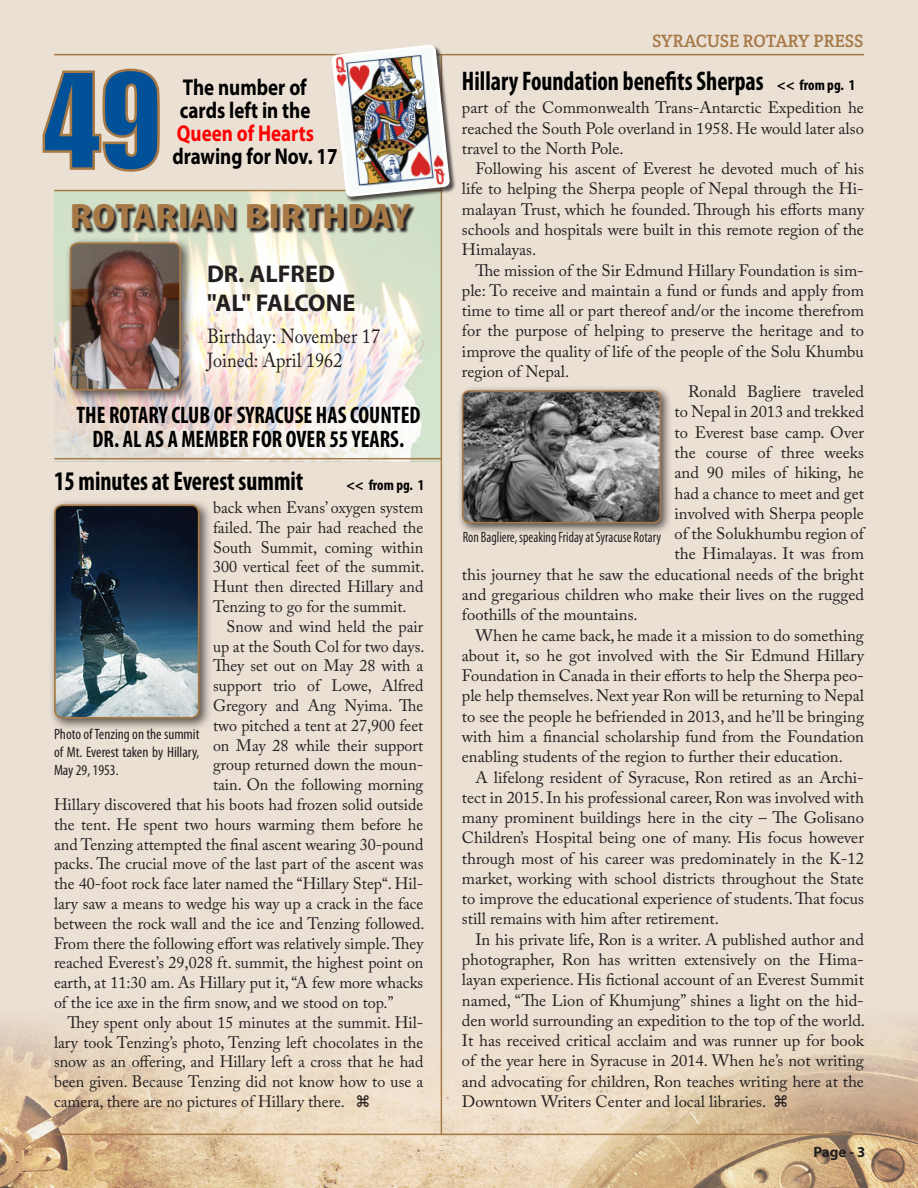
<style>
.page{position:relative;width:918px;height:1188px;background:#ebe0d4}
.page>*{position:absolute;margin:0;border:0;box-sizing:border-box;transform-origin:0 0}
.BODY_1{font:122.4px "Impact";color:#005198;scale:.94 1}
.Continued_Heading{font:700 condensed 35.4px "Myriad Pro";color:#a67946;scale:1.37 1}
.Sub_Head{font:700 condensed 27px "Myriad Pro";color:#000;scale:.9 1}
.Birthday_Name{font:700 24.3px/29.1px "Myriad Pro";color:#231f20}
.Sub_Head-2{font:700 condensed 24px/24px "Myriad Pro";color:#000;text-align:center;scale:.93 1}
.Sub_Head_2{font:700 22.95px "Myriad Pro";color:#000;scale:.83 1}
.Sub_Head_2-2{font:700 22.95px "Myriad Pro";color:#f00;scale:.83 1}
.Birthday_2{font:20.25px "Adobe Caslon Pro";color:#231f20;scale:.9 1}
.t1{font:18px "Crete Round";color:#a67946}
.BODY_1-2{font:16.5px/20.2px "Adobe Caslon Pro";color:#231f20;text-align:justify}
.CAPTION_1{font:condensed 15px/18px "Myriad Pro";color:#231f20;text-align:justify}
.CAPTION_1-2{font:condensed 15px "Myriad Pro";color:#231f20;scale:.9 1}
.Sub_Head-3{font:700 condensed 15px "Myriad Pro";color:#000}
.BODY_1-3{font:700 15px "Myriad Pro";color:#231f20}
.s1{font-size:15px}
</style>
<div class="page">
<img style="left:0;top:988px;width:918px;height:200px">
<img style="left:54px;top:191px;width:387px;height:270px">
<hr style="left:54px;top:190px;width:387px;height:1px;background:#a67946">
<hr style="left:441px;top:55px;width:1px;height:1080px;background:#a67946">
<hr style="left:54px;top:54px;width:810px;height:1px;background:#a67946">
<hr style="left:54px;top:1134px;width:810px;height:1px;background:#a67946">
<svg style="left:42px;top:68px;width:118px;height:104px"></svg>
<div style="left:332px;top:45px;width:124px;height:158px;background:#231f20;opacity:.75"></div>
<svg style="left:331px;top:45px;width:119px;height:152px"></svg>
<img style="left:335px;top:47px;width:111px;height:147px">
<svg style="left:73px;top:205px;width:343px;height:29px;background:#868a7d"></svg>
<div style="left:64px;top:237px;width:129px;height:166px;background:#231f20;opacity:.75"></div>
<img style="left:71px;top:243px;width:109px;height:147px">
<div style="left:70px;top:242px;width:111px;height:149px;border:2px solid #a67946;border-radius:8px"></div>
<hr style="left:54px;top:458px;width:387px;height:1px;background:#a67946">
<div style="left:457px;top:385px;width:215px;height:150px;background:#231f20;opacity:.75"></div>
<img style="left:463px;top:391px;width:197px;height:132px">
<div style="left:462px;top:390px;width:199px;height:133px;border:2px solid #a67946;border-radius:7px"></div>
<div style="left:49px;top:499px;width:163px;height:232px;background:#231f20;opacity:.75"></div>
<img style="left:55px;top:505px;width:144px;height:213px">
<div style="left:54px;top:504px;width:146px;height:215px;border:2px solid #a67946;border-radius:8px"></div>
<svg style="left:775px;top:1095px;width:12px;height:12px"></svg>
<svg style="left:357px;top:1095px;width:12px;height:12px"></svg>
<p class="BODY_1" style="left:43px;top:26px;width:128px">49</p>
<p class="Sub_Head_2" style="left:183px;top:72px;width:151px">The number of</p>
<p class="Sub_Head_2" style="left:180px;top:95px;width:159px">cards left in the</p>
<p class="Sub_Head_2-2" style="left:177px;top:118px;width:167px">Queen of Hearts</p>
<p class="Sub_Head_2" style="left:172px;top:141px;width:201px">drawing for Nov. 17</p>
<p class="Continued_Heading" style="left:69px;top:194px;width:250px">ROTARIAN BIRTHDAY</p>
<p class="Birthday_Name" style="left:207px;top:258px;width:150px">DR. ALFRED "AL" FALCONE</p>
<p class="Birthday_2" style="left:207px;top:324px;width:194px">Birthday: November 17</p>
<p class="Birthday_2" style="left:207px;top:348px;width:152px">Joined: April 1962</p>
<p class="Sub_Head-2" style="left:76px;top:403px;width:371px">THE ROTARY CLUB OF SYRACUSE HAS COUNTED<br>DR. AL AS A MEMBER FOR OVER 55 YEARS.</p>
<p class="Sub_Head" style="left:54px;top:464px;width:279px">15 minutes at Everest summit</p>
<p class="Sub_Head-3" style="left:346px;top:476px;width:80px">&lt;&lt; from pg. 1</p>
<p class="BODY_1-2" style="left:213px;top:497px;width:213px;line-height:19.8px">back when Evans’ oxygen system failed. The pair had reached the South Summit, coming within 300 vertical feet of the summit.<br>Hunt then directed Hillary and Tenzing to go for the summit.</p>
<p class="BODY_1-2" style="left:227px;top:616px;width:198px">Snow and wind held the pair</p>
<p class="BODY_1-2" style="left:213px;top:636px;width:213px">up at the South Col for two days.</p>
<p class="BODY_1-2" style="left:213px;top:656px;width:212px">They set out on May 28 with a</p>
<p class="BODY_1-2" style="left:213px;top:675px;width:212px">support trio of Lowe, Alfred</p>
<p class="BODY_1-2" style="left:213px;top:695px;width:212px">Gregory and Ang Nyima. The</p>
<p class="BODY_1-2" style="left:213px;top:715px;width:212px">two pitched a tent at 27,900 feet</p>
<p class="BODY_1-2" style="left:213px;top:735px;width:212px">on May 28 while their support</p>
<p class="BODY_1-2" style="left:213px;top:755px;width:212px">group returned down the moun-</p>
<p class="BODY_1-2" style="left:213px;top:774px;width:212px">tain. On the following morning</p>
<p class="BODY_1-2" style="left:54px;top:794px;width:371px">Hillary discovered that his boots had frozen solid outside</p>
<p class="BODY_1-2" style="left:54px;top:814px;width:371px">the tent. He spent two hours warming them before he</p>
<p class="BODY_1-2" style="left:54px;top:834px;width:371px">and Tenzing attempted the final ascent wearing 30-pound</p>
<p class="BODY_1-2" style="left:54px;top:854px;width:371px">packs. The crucial move of the last part of the ascent was</p>
<p class="BODY_1-2" style="left:54px;top:873px;width:371px">the 40-foot rock face later named the “Hillary Step“. Hil-</p>
<p class="BODY_1-2" style="left:54px;top:893px;width:371px">lary saw a means to wedge his way up a crack in the face</p>
<p class="BODY_1-2" style="left:54px;top:913px;width:372px">between the rock wall and the ice and Tenzing followed.</p>
<p class="BODY_1-2" style="left:54px;top:933px;width:371px">From there the following effort was relatively simple. They</p>
<p class="BODY_1-2" style="left:54px;top:953px;width:371px">reached Everest’s 29,028 ft. summit, the highest point on</p>
<p class="BODY_1-2" style="left:54px;top:972px;width:371px">earth, at 11:30 am. As Hillary put it, “A few more whacks</p>
<p class="BODY_1-2" style="left:54px;top:992px;width:341px">of the ice axe in the firm snow, and we stood on top.”</p>
<p class="BODY_1-2" style="left:54px;top:1012px;width:371px;line-height:19.8px;text-indent:14px">They spent only about 15 minutes at the summit. Hil&shy;lary took Tenzing’s photo, Tenzing left chocolates in the snow as an offering, and Hillary left a cross that he had been given. Because Tenzing did not know how to use a camera, there are no pictures of Hillary there.</p>
<p class="CAPTION_1" style="left:54px;top:725px;width:147px">Photo of Tenzing on the summit of Mt. Everest taken by Hillary, May 29, 1953.</p>
<p class="t1" style="left:652px;top:29px;width:213px">SYRACUSE ROTARY PRESS</p>
<p class="Sub_Head" style="left:462px;top:64px;width:438px">Hillary Foundation benefits Sherpas <span class="s1">&lt;&lt; from pg. 1</span></p>
<p class="BODY_1-2" style="left:462px;top:97px;width:404px">part of the Commonwealth Trans-Antarctic Expedition he reached the South Pole overland in 1958. He would later also travel to the North Pole.</p>
<p class="BODY_1-2" style="left:462px;top:158px;width:404px;text-indent:14px">Following his ascent of Everest he devoted much of his life to helping the Sherpa people of Nepal through the Hi&shy;malayan Trust, which he founded. Through his efforts many schools and hospitals were built in this remote region of the Himalayas.</p>
<p class="BODY_1-2" style="left:462px;top:260px;width:404px;text-indent:14px">The mission of the Sir Edmund Hillary Foundation is sim&shy;ple: To receive and maintain a fund or funds and apply from time to time all or part thereof and/or the income therefrom for the purpose of helping to preserve the heritage and to improve the quality of life of the people of the Solu Khumbu region of Nepal.</p>
<p class="BODY_1-2" style="left:688px;top:381px;width:177px">Ronald Bagliere traveled</p>
<p class="BODY_1-2" style="left:675px;top:402px;width:191px">to Nepal in 2013 and trekked</p>
<p class="BODY_1-2" style="left:675px;top:422px;width:191px">to Everest base camp. Over</p>
<p class="BODY_1-2" style="left:675px;top:442px;width:191px">the course of three weeks</p>
<p class="BODY_1-2" style="left:675px;top:463px;width:191px">and 90 miles of hiking, he</p>
<p class="BODY_1-2" style="left:675px;top:483px;width:191px">had a chance to meet and get</p>
<p class="BODY_1-2" style="left:675px;top:503px;width:191px">involved with Sherpa people</p>
<p class="BODY_1-2" style="left:675px;top:523px;width:191px">of the Solukhumbu region of</p>
<p class="BODY_1-2" style="left:675px;top:544px;width:191px">the Himalayas. It was from</p>
<p class="BODY_1-2" style="left:462px;top:564px;width:404px">this journey that he saw the educational needs of the bright</p>
<p class="BODY_1-2" style="left:462px;top:584px;width:404px">and gregarious children who make their lives on the rugged</p>
<p class="BODY_1-2" style="left:462px;top:604px;width:177px">foothills of the mountains.</p>
<p class="BODY_1-2" style="left:462px;top:625px;width:404px;text-indent:14px">When he came back, he made it a mission to do something about it, so he got involved with the Sir Edmund Hillary Foundation in Canada in their efforts to help the Sherpa peo&shy;ple help themselves. Next year Ron will be returning to Nepal to see the people he befriended in 2013, and he’ll be bringing with him a financial scholarship fund from the Foundation enabling students of the region to further their education.</p>
<p class="BODY_1-2" style="left:462px;top:767px;width:404px;text-indent:14px">A lifelong resident of Syracuse, Ron retired as an Archi&shy;tect in 2015. In his professional career, Ron was involved with many prominent buildings here in the city – The Golisano Children’s Hospital being one of many. His focus however through most of his career was predominately in the K-12 market, working with school districts throughout the State to improve the educational experience of students. That focus still remains with him after retirement.</p>
<p class="BODY_1-2" style="left:462px;top:929px;width:405px;text-indent:14px">In his private life, Ron is a writer. A published author and photographer, Ron has written extensively on the Hima&shy;layan experience. His fictional account of an Everest Summit named, “The Lion of Khumjung” shines a light on the hid&shy;den world surrounding an expedition to the top of the world.<br>It has received critical acclaim and was runner up for book of the year here in Syracuse in 2014. When he’s not writing and advocating for children, Ron teaches writing here at the Downtown Writers Center and local libraries.</p>
<p class="CAPTION_1-2" style="left:463px;top:528px;width:222px">Ron Bagliere, speaking Friday at Syracuse Rotary</p>
<p class="BODY_1-3" style="left:813px;top:1142px;width:54px">Page - 3</p>
</div>
